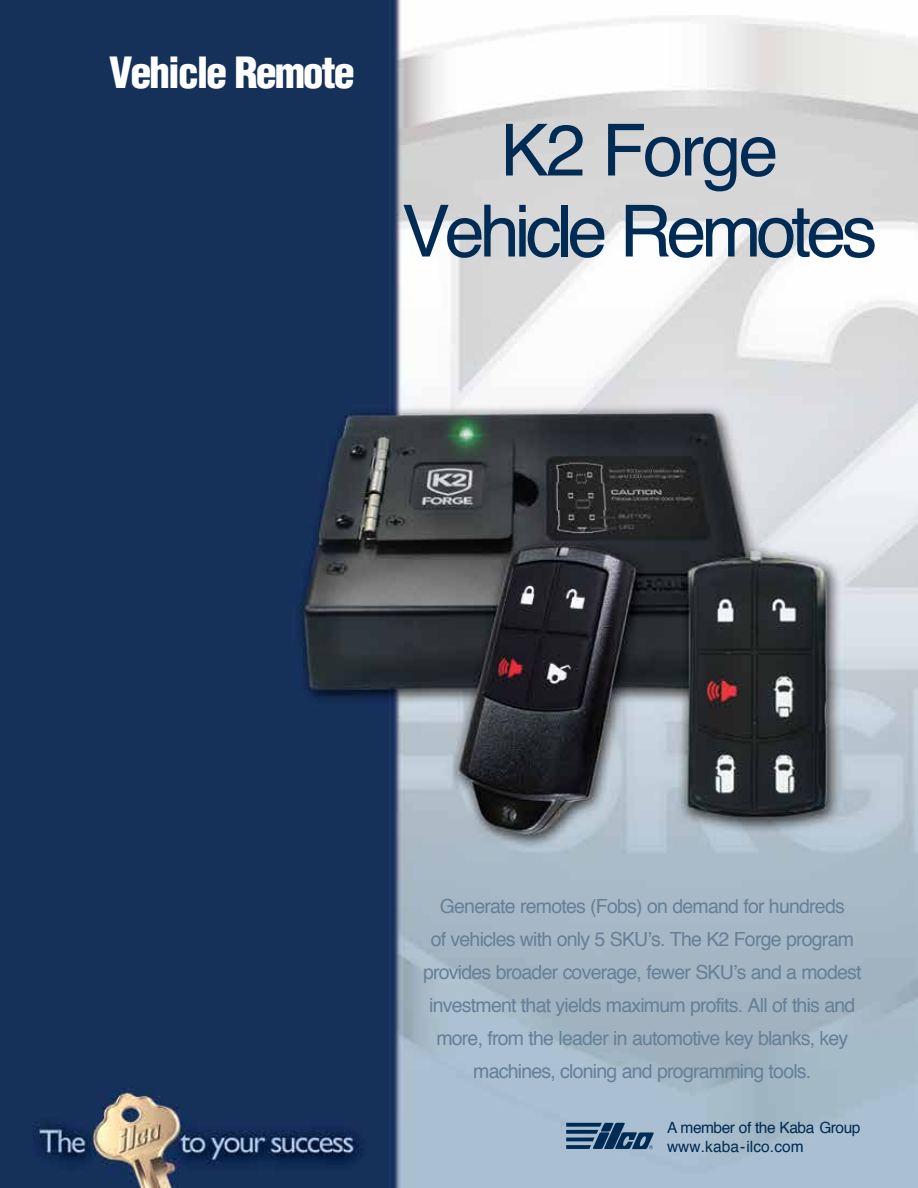
<style>
.page{position:relative;width:918px;height:1188px;background:#fff}
.page>*{position:absolute;margin:0;border:0;box-sizing:border-box;transform-origin:0 0}
.t1{font:72px/81px "Helvetica";letter-spacing:-.07em;color:#002b54;text-align:center}
.t2{font:900 condensed 42px "Helvetica";letter-spacing:-.05em;color:#fff}
.t3{font:19.5px/33px "Helvetica";letter-spacing:-.04em;color:#668098;text-align:center}
.t4{font:15.45px/18.6px "Helvetica";letter-spacing:-.03em;color:#002b54}
</style>
<div class="page">
<img style="left:0;top:0;width:918px;height:1188px">
<svg style="left:566px;top:1123px;width:88px;height:26px;background:#446686"></svg>
<h2 class="t2" style="left:109px;top:46px;width:247px">Vehicle Remote</h2>
<h1 class="t1" style="left:402px;top:112px;width:477px">K2 Forge<br>Vehicle Remotes</h1>
<p class="t3" style="left:423px;top:890px;width:440px">Generate remotes (Fobs) on demand for hundreds<br>of vehicles with only 5 SKU’s. The K2 Forge program provides broader coverage, fewer SKU’s and a modest investment that yields maximum profits. All of this and more, from the leader in automotive key blanks, key machines, cloning and programming tools.</p>
<p class="t4" style="left:667px;top:1119px;width:195px">A member of the Kaba Group www.kaba-ilco.com</p>
</div>
